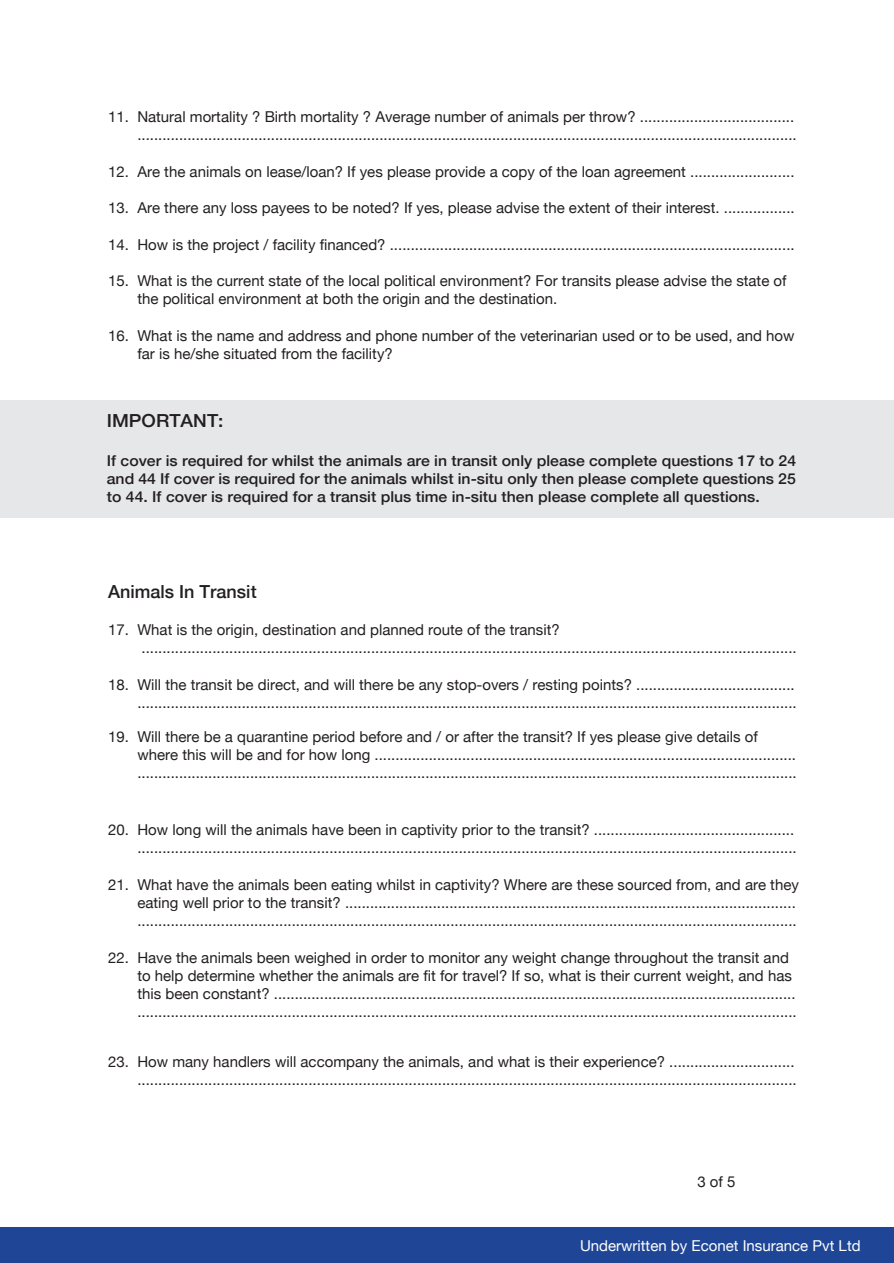
<style>
.page{position:relative;width:894px;height:1263px;background:#fff}
.page>*{position:absolute;margin:0;border:0;box-sizing:border-box;transform-origin:0 0}
.t1{font:500 18px "Helvetica Neue";color:#231f20}
.t2{font:500 18px "Helvetica Neue";color:#231f20;scale:1.05 1}
.t3{font:15px/18px "Helvetica Neue";color:#231f20}
.t4{font:500 15px/18px "Helvetica Neue";color:#231f20;text-align:justify;scale:1.05 1}
.t5{font:15px "Helvetica Neue";color:#fff}
</style>
<div class="page">
<div style="left:0;top:400px;width:892px;height:118px;background:#e6e7e9"></div>
<div style="left:0;top:1227px;width:893px;height:36px;background:#1f4696"></div>
<p class="t3" style="left:108px;top:109px;width:690px;text-align:right">11. Natural mortality ? Birth mortality ? Average number of animals per throw? ..................................... ..............................................................................................................................................................</p>
<p class="t3" style="left:108px;top:163px;width:687px">12. Are the animals on lease/loan? If yes please provide a copy of the loan agreement .........................</p>
<p class="t3" style="left:108px;top:200px;width:688px">13. Are there any loss payees to be noted? If yes, please advise the extent of their interest. .................</p>
<p class="t3" style="left:108px;top:236px;width:687px">14. How is the project / facility financed? .................................................................................................</p>
<p class="t3" style="left:137px;top:272px;width:650px;text-indent:-29px">15. What is the current state of the local political environment? For transits please advise the state of the political environment at both the origin and the destination.</p>
<p class="t3" style="left:137px;top:327px;width:658px;text-indent:-29px">16. What is the name and address and phone number of the veterinarian used or to be used, and how far is he/she situated from the facility?</p>
<p class="t2" style="left:107px;top:406px;width:113px">IMPORTANT:</p>
<p class="t4" style="left:107px;top:451px;width:657px">If cover is required for whilst the animals are in transit only please complete questions 17 to 24 and 44 If cover is required for the animals whilst in-situ only then please complete questions 25 to 44. If cover is required for a transit plus time in-situ then please complete all questions.</p>
<p class="t1" style="left:108px;top:577px;width:150px">Animals In Transit</p>
<p class="t3" style="left:141px;top:622px;width:656px;text-indent:-33px">17. What is the origin, destination and planned route of the transit? .............................................................................................................................................................</p>
<p class="t3" style="left:108px;top:676px;width:690px;text-align:right">18. Will the transit be direct, and will there be any stop-overs / resting points? ...................................... ..............................................................................................................................................................</p>
<p class="t3" style="left:137px;top:728px;width:660px;text-indent:-29px">19. Will there be a quarantine period before and / or after the transit? If yes please give details of where this will be and for how long ..................................................................................................... ..............................................................................................................................................................</p>
<p class="t3" style="left:108px;top:822px;width:690px;text-align:right">20. How long will the animals have been in captivity prior to the transit? ................................................ ..............................................................................................................................................................</p>
<p class="t3" style="left:137px;top:876px;width:662px;text-indent:-29px">21. What have the animals been eating whilst in captivity? Where are these sourced from, and are they eating well prior to the transit? ............................................................................................................ ..............................................................................................................................................................</p>
<p class="t3" style="left:137px;top:949px;width:660px;text-indent:-29px">22. Have the animals been weighed in order to monitor any weight change throughout the transit and to help determine whether the animals are fit for travel? If so, what is their current weight, and has this been constant? ............................................................................................................................. ..............................................................................................................................................................</p>
<p class="t3" style="left:108px;top:1053px;width:690px;text-align:right">23. How many handlers will accompany the animals, and what is their experience? .............................. ..............................................................................................................................................................</p>
<p class="t3" style="left:697px;top:1173px;width:40px">3 of 5</p>
<p class="t5" style="left:580px;top:1235px;width:282px">Underwritten by Econet Insurance Pvt Ltd</p>
</div>
